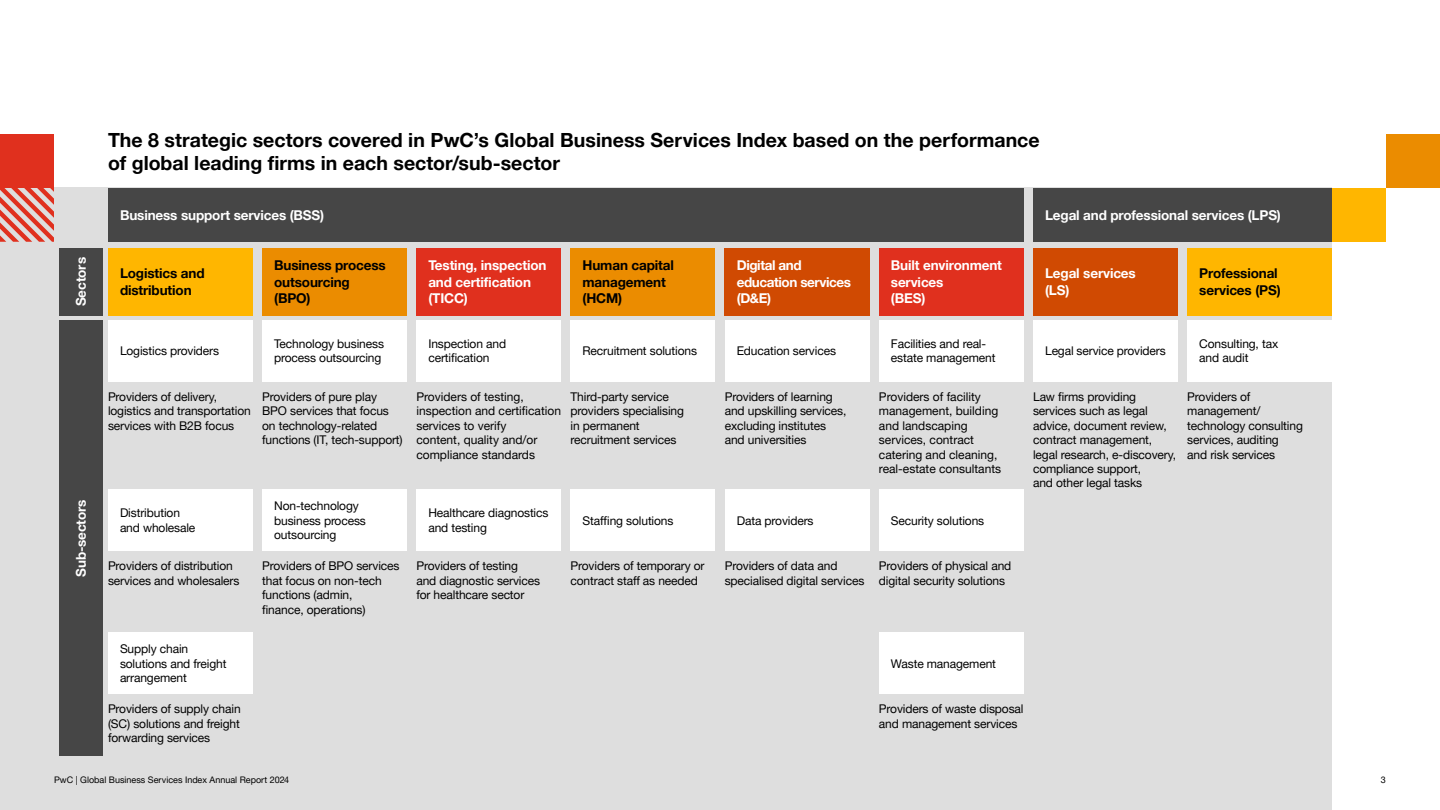
<style>
.page{position:relative;width:1440px;height:810px;background:#fff}
.page>*{position:absolute;margin:0;border:0;box-sizing:border-box;transform-origin:0 0}
.t1{font:700 19.5px/23.4px "Helvetica Neue LT Pro";letter-spacing:.005em;color:#000}
.t2{font:700 13.5px/16.2px "Helvetica Neue LT Pro";letter-spacing:-.01em;color:#fff}
.t3{font:700 13.5px/16.2px "Helvetica Neue LT Pro";letter-spacing:-.01em;color:#000}
.t4{font:700 13.5px/16.2px "Helvetica Neue LT Pro";letter-spacing:-.03em;color:#fff}
.t5{font:12px/14.4px "Helvetica Neue LT Pro";letter-spacing:-.01em;color:#000}
.t6{font:9px "Helvetica Neue LT Pro";color:#000}
</style>
<div class="page">
<div style="left:0;top:188px;width:1332px;height:622px;background:#dedede"></div>
<svg style="left:0;top:188px;width:54px;height:54px"></svg>
<div style="left:0;top:134px;width:54px;height:54px;background:#e0301e"></div>
<div style="left:108px;top:248px;width:145px;height:67px;background:#ffb600"></div>
<div style="left:108px;top:320px;width:145px;height:62px;background:#fff"></div>
<div style="left:108px;top:490px;width:145px;height:61px;background:#fff"></div>
<div style="left:108px;top:633px;width:145px;height:61px;background:#fff"></div>
<div style="left:108px;top:188px;width:916px;height:54px;background:#464646"></div>
<div style="left:59px;top:248px;width:44px;height:67px;background:#464646"></div>
<div style="left:59px;top:320px;width:44px;height:436px;background:#464646"></div>
<div style="left:1033px;top:188px;width:299px;height:54px;background:#464646"></div>
<div style="left:725px;top:248px;width:145px;height:67px;background:#d04a02"></div>
<div style="left:725px;top:320px;width:144px;height:62px;background:#fff"></div>
<div style="left:725px;top:490px;width:144px;height:61px;background:#fff"></div>
<div style="left:416px;top:248px;width:145px;height:67px;background:#e0301e"></div>
<div style="left:416px;top:320px;width:145px;height:62px;background:#fff"></div>
<div style="left:416px;top:490px;width:145px;height:61px;background:#fff"></div>
<div style="left:1033px;top:248px;width:145px;height:67px;background:#d04a02"></div>
<div style="left:1033px;top:320px;width:145px;height:62px;background:#fff"></div>
<div style="left:262px;top:248px;width:145px;height:67px;background:#eb8c00"></div>
<div style="left:262px;top:320px;width:145px;height:62px;background:#fff"></div>
<div style="left:262px;top:490px;width:145px;height:61px;background:#fff"></div>
<div style="left:879px;top:248px;width:145px;height:67px;background:#e0301e"></div>
<div style="left:879px;top:320px;width:145px;height:62px;background:#fff"></div>
<div style="left:879px;top:490px;width:145px;height:61px;background:#fff"></div>
<div style="left:879px;top:633px;width:145px;height:61px;background:#fff"></div>
<div style="left:571px;top:248px;width:144px;height:67px;background:#eb8c00"></div>
<div style="left:571px;top:320px;width:144px;height:62px;background:#fff"></div>
<div style="left:571px;top:490px;width:144px;height:61px;background:#fff"></div>
<div style="left:1187px;top:248px;width:145px;height:67px;background:#ffb600"></div>
<div style="left:1187px;top:320px;width:145px;height:62px;background:#fff"></div>
<div style="left:1332px;top:188px;width:54px;height:54px;background:#ffb600"></div>
<div style="left:1386px;top:134px;width:54px;height:54px;background:#eb8c00"></div>
<h1 class="t1" style="left:108px;top:128px;width:933px">The 8 strategic sectors covered in PwC’s Global Business Services Index based on the performance of global leading firms in each sector/sub-sector</h1>
<p class="t2" style="left:73px;top:306px;width:50px;rotate:-90deg">Sectors</p>
<p class="t2" style="left:73px;top:577px;width:79px;rotate:-90deg">Sub-sectors</p>
<p class="t2" style="left:120px;top:206px;width:206px">Business support services (BSS)</p>
<p class="t2" style="left:1045px;top:206px;width:237px">Legal and professional services (LPS)</p>
<p class="t3" style="left:120px;top:265px;width:86px">Logistics and distribution</p>
<p class="t5" style="left:120px;top:344px;width:101px">Logistics providers</p>
<p class="t5" style="left:108px;top:389px;width:144px">Providers of delivery, logistics and transportation services with B2B focus</p>
<p class="t3" style="left:274px;top:257px;width:113px">Business process outsourcing (BPO)</p>
<p class="t5" style="left:274px;top:336px;width:111px">Technology business process outsourcing</p>
<p class="t5" style="left:262px;top:389px;width:142px">Providers of pure play<br>BPO services that focus on technology-related functions (IT, tech-support)</p>
<p class="t2" style="left:428px;top:257px;width:120px">Testing, inspection and certification (TICC)</p>
<p class="t5" style="left:428px;top:336px;width:79px">Inspection and certification</p>
<p class="t3" style="left:583px;top:257px;width:93px">Human capital management (HCM)</p>
<p class="t5" style="left:583px;top:344px;width:116px">Recruitment solutions</p>
<p class="t5" style="left:416px;top:389px;width:146px">Providers of testing, inspection and certification services to verify<br>content, quality and/or compliance standards</p>
<p class="t5" style="left:571px;top:389px;width:115px">Third-party service providers specialising in permanent recruitment services</p>
<p class="t4" style="left:737px;top:257px;width:116px">Digital and education services (D&amp;E)</p>
<p class="t5" style="left:737px;top:344px;width:101px">Education services</p>
<p class="t5" style="left:725px;top:389px;width:123px">Providers of learning and upskilling services, excluding institutes and universities</p>
<p class="t2" style="left:891px;top:257px;width:113px">Built environment services<br>(BES)</p>
<p class="t5" style="left:891px;top:336px;width:106px">Facilities and real&shy;estate management</p>
<p class="t5" style="left:879px;top:389px;width:124px">Providers of facility management, building and landscaping services, contract catering and cleaning, real-estate consultants</p>
<p class="t2" style="left:1045px;top:265px;width:92px">Legal services (LS)</p>
<p class="t3" style="left:1199px;top:265px;width:83px">Professional services (PS)</p>
<p class="t5" style="left:1045px;top:344px;width:122px">Legal service providers</p>
<p class="t5" style="left:1033px;top:389px;width:144px">Law firms providing services such as legal advice, document review, contract management, legal research, e-discovery, compliance support,<br>and other legal tasks</p>
<p class="t5" style="left:1199px;top:336px;width:80px">Consulting, tax and audit</p>
<p class="t5" style="left:1187px;top:389px;width:117px">Providers of management/ technology consulting services, auditing<br>and risk services</p>
<p class="t5" style="left:120px;top:506px;width:77px">Distribution and wholesale</p>
<p class="t5" style="left:274px;top:498px;width:93px">Non-technology business process outsourcing</p>
<p class="t5" style="left:428px;top:506px;width:122px">Healthcare diagnostics and testing</p>
<p class="t5" style="left:583px;top:513px;width:92px">Staffing solutions</p>
<p class="t5" style="left:737px;top:513px;width:78px">Data providers</p>
<p class="t5" style="left:891px;top:513px;width:95px">Security solutions</p>
<p class="t5" style="left:108px;top:559px;width:133px">Providers of distribution services and wholesalers</p>
<p class="t5" style="left:262px;top:559px;width:139px">Providers of BPO services that focus on non-tech functions (admin,<br>finance, operations)</p>
<p class="t5" style="left:416px;top:559px;width:125px">Providers of testing and diagnostic services for healthcare sector</p>
<p class="t5" style="left:571px;top:559px;width:136px">Providers of temporary or contract staff as needed</p>
<p class="t5" style="left:725px;top:559px;width:141px">Providers of data and specialised digital services</p>
<p class="t5" style="left:879px;top:559px;width:134px">Providers of physical and digital security solutions</p>
<p class="t5" style="left:120px;top:641px;width:108px">Supply chain solutions and freight arrangement</p>
<p class="t5" style="left:108px;top:702px;width:134px;text-align:justify">Providers of supply chain (SC) solutions and freight forwarding services</p>
<p class="t5" style="left:891px;top:656px;width:107px">Waste management</p>
<p class="t5" style="left:879px;top:702px;width:146px">Providers of waste disposal and management services</p>
<p class="t6" style="left:54px;top:774px;width:237px">PwC | Global Business Services Index Annual Report 2024</p>
<p class="t6" style="left:1381px;top:774px;width:7px">3</p>
</div>
